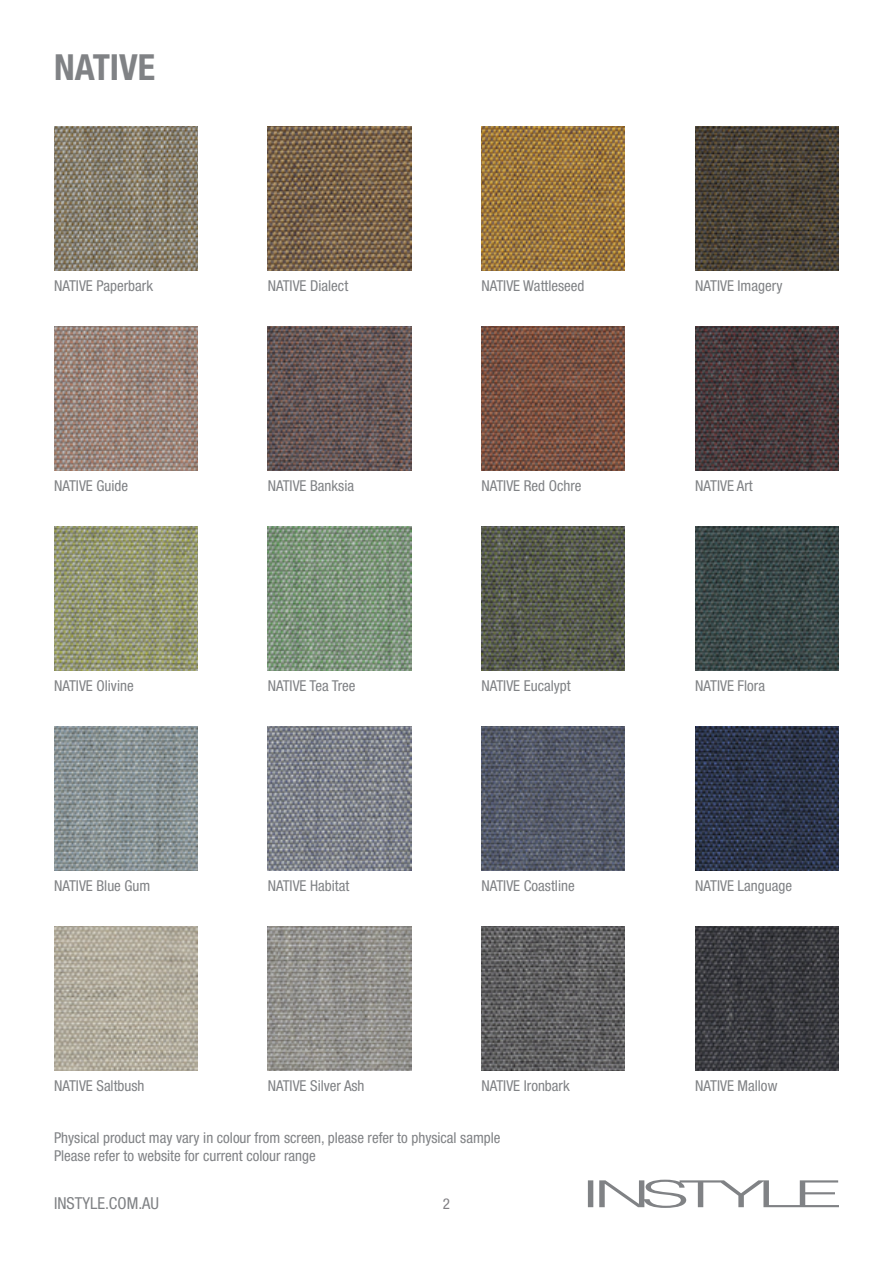
<style>
.page{position:relative;width:893px;height:1263px;background:#fff}
.page>*{position:absolute;margin:0;border:0;box-sizing:border-box;transform-origin:0 0}
.t1{font:700 condensed 36px "Helvetica Neue LT Std";color:#808285}
.t2{font:condensed 16.5px "Helvetica Neue LT Std";color:#808285}
.t3{font:condensed 15px/18px "Helvetica Neue LT Std";color:#808285}
.t4{font:condensed 15px "Helvetica Neue LT Com";color:#807f83}
</style>
<div class="page">
<svg style="left:588px;top:1180px;width:251px;height:28px"></svg>
<img style="left:54px;top:127px;width:144px;height:143px">
<img style="left:268px;top:127px;width:143px;height:143px">
<img style="left:54px;top:327px;width:144px;height:143px">
<img style="left:54px;top:527px;width:144px;height:143px">
<img style="left:54px;top:727px;width:144px;height:143px">
<img style="left:268px;top:327px;width:143px;height:143px">
<img style="left:268px;top:527px;width:143px;height:143px">
<img style="left:268px;top:727px;width:143px;height:143px">
<img style="left:481px;top:127px;width:144px;height:143px">
<img style="left:481px;top:327px;width:144px;height:143px">
<img style="left:481px;top:527px;width:144px;height:143px">
<img style="left:481px;top:727px;width:144px;height:143px">
<img style="left:695px;top:527px;width:143px;height:143px">
<img style="left:695px;top:327px;width:143px;height:143px">
<img style="left:695px;top:127px;width:143px;height:143px">
<img style="left:695px;top:727px;width:143px;height:143px">
<img style="left:54px;top:927px;width:144px;height:143px">
<img style="left:268px;top:927px;width:143px;height:143px">
<img style="left:481px;top:927px;width:144px;height:143px">
<img style="left:695px;top:927px;width:143px;height:143px">
<h1 class="t1" style="left:54px;top:45px;width:103px">NATIVE</h1>
<p class="t3" style="left:54px;top:276px;width:100px">NATIVE Paperbark</p>
<p class="t3" style="left:268px;top:276px;width:82px">NATIVE Dialect</p>
<p class="t3" style="left:481px;top:276px;width:105px">NATIVE Wattleseed</p>
<p class="t3" style="left:695px;top:276px;width:89px">NATIVE Imagery</p>
<p class="t3" style="left:54px;top:476px;width:76px">NATIVE Guide</p>
<p class="t3" style="left:268px;top:476px;width:88px">NATIVE Banksia</p>
<p class="t3" style="left:481px;top:476px;width:102px">NATIVE Red Ochre</p>
<p class="t3" style="left:695px;top:476px;width:59px">NATIVE Art</p>
<p class="t3" style="left:54px;top:676px;width:81px">NATIVE Olivine</p>
<p class="t3" style="left:268px;top:676px;width:89px">NATIVE Tea Tree</p>
<p class="t3" style="left:481px;top:676px;width:91px">NATIVE Eucalypt</p>
<p class="t3" style="left:695px;top:676px;width:71px">NATIVE Flora</p>
<p class="t3" style="left:54px;top:876px;width:98px">NATIVE Blue Gum</p>
<p class="t3" style="left:268px;top:876px;width:83px">NATIVE Habitat</p>
<p class="t3" style="left:481px;top:876px;width:95px">NATIVE Coastline</p>
<p class="t3" style="left:695px;top:876px;width:99px">NATIVE Language</p>
<p class="t3" style="left:54px;top:1076px;width:92px">NATIVE Saltbush</p>
<p class="t3" style="left:268px;top:1076px;width:98px">NATIVE Silver Ash</p>
<p class="t3" style="left:481px;top:1076px;width:90px">NATIVE Ironbark</p>
<p class="t3" style="left:695px;top:1076px;width:84px">NATIVE Mallow</p>
<p class="t3" style="left:54px;top:1128px;width:448px">Physical product may vary in colour from screen, please refer to physical sample<br>Please refer to website for current colour range</p>
<p class="t2" style="left:54px;top:1193px;width:107px">INSTYLE.COM.AU</p>
<p class="t4" style="left:443px;top:1195px;width:9px">2</p>
</div>
